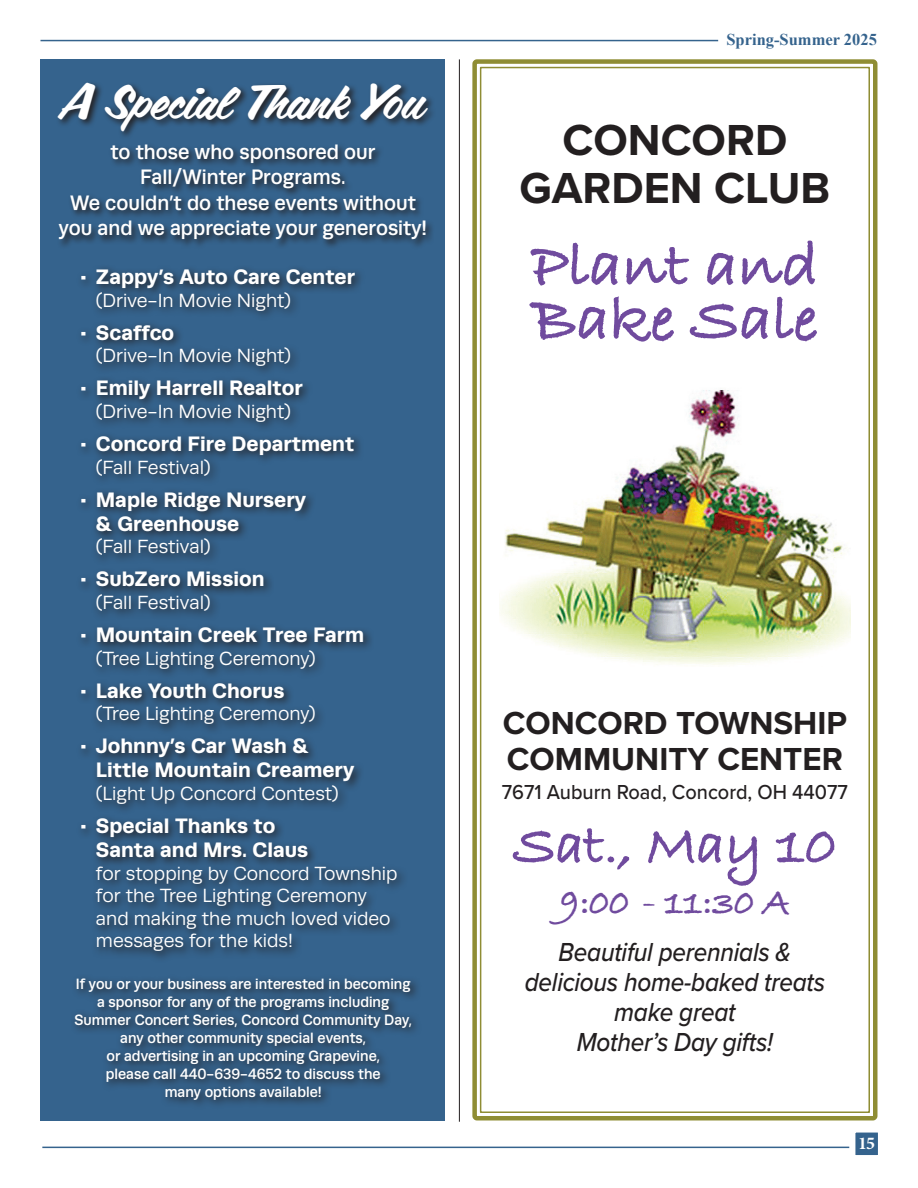
<style>
.page{position:relative;width:918px;height:1188px;background:#fff}
.page>*{position:absolute;margin:0;border:0;box-sizing:border-box;transform-origin:0 0}
.Times_New_Roman_body{font:700 66px "Bradley Hand ITCTT";letter-spacing:-.01em;color:#704b9e}
.Times_New_Roman_body-2{font:700 60px "Bradley Hand ITCTT";letter-spacing:-.01em;color:#704b9e;scale:.95 1}
.Times_New_Roman_body-3{font:48px "Coffee Service";color:#fff}
.Times_New_Roman_body-4{font:700 45px "Proxima Nova";color:#231f20}
.Times_New_Roman_body-5{font:700 39px "Bradley Hand ITCTT";color:#704b9e;scale:.95 1}
.Times_New_Roman_body-6{font:700 33px "Proxima Nova";color:#231f20}
.Times_New_Roman_body-7{font:italic 500 27px "Proxima Nova";letter-spacing:-.01em;color:#231f20;scale:.9 1}
.Times_New_Roman_body-8{font:700 21px "Runda";color:#fff}
.Times_New_Roman_body-9{font:500 21px "Runda";color:#fff;scale:.95 1}
.Times_New_Roman_body-10{font:500 21px "Proxima Nova";color:#231f20;scale:.95 1}
.Times_New_Roman_body-11{font:19.2px "Runda";color:#fff}
.t1{font:700 18px "Minion Pro";color:#fff}
.t2{font:700 16.5px "Times New Roman";color:#35638d}
.Times_New_Roman_body-12{font:500 15px "Runda";color:#fff;scale:.95 1}
</style>
<div class="page">
<hr style="left:40px;top:40px;width:678px;height:1px;background:#35638d">
<hr style="left:42px;top:1147px;width:807px;height:1px;background:#35638d">
<div style="left:852px;top:1130px;width:29px;height:28px;background:#35638d;border:3px solid #fff"></div>
<div style="left:472px;top:59px;width:406px;height:1061px;border:4px solid #8f8d34;border-radius:2px"></div>
<div style="left:480px;top:67px;width:390px;height:1046px;border:2px solid #8f8d34"></div>
<img style="left:500px;top:390px;width:350px;height:275px">
<div style="left:40px;top:59px;width:406px;height:1062px;background:#35638d"></div>
<svg style="left:59px;top:83px;width:374px;height:164px"></svg>
<svg style="left:74px;top:978px;width:343px;height:127px"></svg>
<svg style="left:82px;top:268px;width:321px;height:690px"></svg>
<hr style="left:459px;top:59px;width:1px;height:1063px;background:#231f20">
<p class="Times_New_Roman_body-3" style="left:62px;top:70px;width:363px">A Special Thank You</p>
<p class="Times_New_Roman_body-9" style="left:110px;top:140px;width:281px">to those who sponsored our</p>
<p class="Times_New_Roman_body-9" style="left:140px;top:165px;width:218px">Fall/Winter Programs.</p>
<p class="Times_New_Roman_body-9" style="left:70px;top:191px;width:366px">We couldn’t do these events without</p>
<p class="Times_New_Roman_body-9" style="left:59px;top:216px;width:389px">you and we appreciate your generosity!</p>
<p class="Times_New_Roman_body-8" style="left:80px;top:264px;width:276px">• Zappy’s Auto Care Center</p>
<p class="Times_New_Roman_body-11" style="left:96px;top:289px;width:196px">(Drive-In Movie Night)</p>
<p class="Times_New_Roman_body-8" style="left:80px;top:320px;width:95px">• Scaffco</p>
<p class="Times_New_Roman_body-11" style="left:96px;top:345px;width:196px">(Drive-In Movie Night)</p>
<p class="Times_New_Roman_body-8" style="left:80px;top:375px;width:224px">• Emily Harrell Realtor</p>
<p class="Times_New_Roman_body-11" style="left:96px;top:401px;width:196px">(Drive-In Movie Night)</p>
<p class="Times_New_Roman_body-8" style="left:80px;top:431px;width:275px">• Concord Fire Department</p>
<p class="Times_New_Roman_body-11" style="left:96px;top:456px;width:116px">(Fall Festival)</p>
<p class="Times_New_Roman_body-8" style="left:80px;top:487px;width:227px">• Maple Ridge Nursery</p>
<p class="Times_New_Roman_body-8" style="left:96px;top:511px;width:145px">&amp; Greenhouse</p>
<p class="Times_New_Roman_body-11" style="left:96px;top:536px;width:116px">(Fall Festival)</p>
<p class="Times_New_Roman_body-8" style="left:80px;top:566px;width:186px">• SubZero Mission</p>
<p class="Times_New_Roman_body-11" style="left:96px;top:592px;width:116px">(Fall Festival)</p>
<p class="Times_New_Roman_body-8" style="left:80px;top:622px;width:285px">• Mountain Creek Tree Farm</p>
<p class="Times_New_Roman_body-11" style="left:96px;top:647px;width:221px">(Tree Lighting Ceremony)</p>
<p class="Times_New_Roman_body-8" style="left:80px;top:678px;width:206px">• Lake Youth Chorus</p>
<p class="Times_New_Roman_body-11" style="left:96px;top:703px;width:221px">(Tree Lighting Ceremony)</p>
<p class="Times_New_Roman_body-8" style="left:80px;top:733px;width:230px">• Johnny’s Car Wash &amp;</p>
<p class="Times_New_Roman_body-8" style="left:96px;top:757px;width:260px">Little Mountain Creamery</p>
<p class="Times_New_Roman_body-11" style="left:96px;top:783px;width:244px">(Light Up Concord Contest)</p>
<p class="Times_New_Roman_body-8" style="left:80px;top:813px;width:197px">• Special Thanks to</p>
<p class="Times_New_Roman_body-8" style="left:96px;top:837px;width:214px">Santa and Mrs. Claus</p>
<p class="Times_New_Roman_body-11" style="left:96px;top:862px;width:303px">for stopping by Concord Township</p>
<p class="Times_New_Roman_body-11" style="left:96px;top:885px;width:272px">for the Tree Lighting Ceremony</p>
<p class="Times_New_Roman_body-11" style="left:96px;top:908px;width:296px">and making the much loved video</p>
<p class="Times_New_Roman_body-11" style="left:96px;top:930px;width:199px">messages for the kids!</p>
<p class="Times_New_Roman_body-12" style="left:76px;top:975px;width:354px">If you or your business are interested in becoming</p>
<p class="Times_New_Roman_body-12" style="left:97px;top:993px;width:309px">a sponsor for any of the programs including</p>
<p class="Times_New_Roman_body-12" style="left:74px;top:1011px;width:357px">Summer Concert Series, Concord Community Day,</p>
<p class="Times_New_Roman_body-12" style="left:120px;top:1029px;width:260px">any other community special events,</p>
<p class="Times_New_Roman_body-12" style="left:106px;top:1047px;width:289px">or advertising in an upcoming Grapevine,</p>
<p class="Times_New_Roman_body-12" style="left:106px;top:1065px;width:291px">please call 440-639-4652 to discuss the</p>
<p class="Times_New_Roman_body-12" style="left:165px;top:1083px;width:167px">many options available!</p>
<p class="t2" style="left:726px;top:28px;width:152px">Spring-Summer 2025</p>
<p class="Times_New_Roman_body-4" style="left:563px;top:106px;width:226px">CONCORD</p>
<p class="Times_New_Roman_body-4" style="left:520px;top:154px;width:312px">GARDEN CLUB</p>
<p class="Times_New_Roman_body" style="left:531px;top:215px;width:289px">Plant and</p>
<p class="Times_New_Roman_body" style="left:532px;top:269px;width:288px">Bake Sale</p>
<p class="Times_New_Roman_body-6" style="left:503px;top:699px;width:346px">CONCORD TOWNSHIP</p>
<p class="Times_New_Roman_body-6" style="left:507px;top:735px;width:338px">COMMUNITY CENTER</p>
<p class="Times_New_Roman_body-10" style="left:502px;top:776px;width:366px">7671 Auburn Road, Concord, OH 44077</p>
<p class="Times_New_Roman_body-2" style="left:514px;top:799px;width:341px">Sat., May 10</p>
<p class="Times_New_Roman_body-5" style="left:560px;top:872px;width:244px">9:00 - 11:30 A</p>
<p class="Times_New_Roman_body-7" style="left:559px;top:932px;width:260px">Beautiful perennials &amp;</p>
<p class="Times_New_Roman_body-7" style="left:525px;top:962px;width:335px">delicious home-baked treats</p>
<p class="Times_New_Roman_body-7" style="left:614px;top:992px;width:136px">make great</p>
<p class="Times_New_Roman_body-7" style="left:577px;top:1022px;width:219px">Mother’s Day gifts!</p>
<p class="t1" style="left:858px;top:1130px;width:19px">15</p>
</div>
